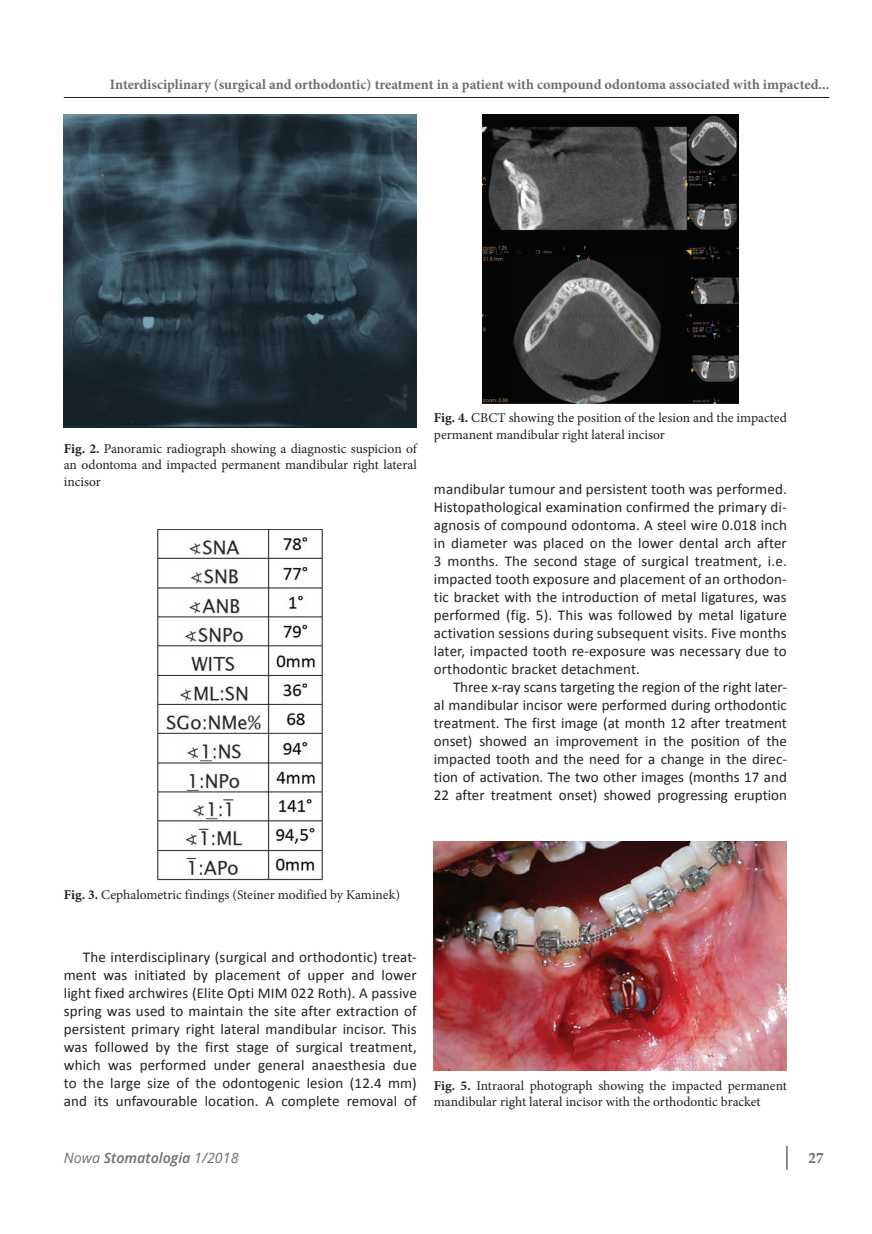
<style>
.page{position:relative;width:872px;height:1234px;background:#fff}
.page>*{position:absolute;margin:0;border:0;box-sizing:border-box;transform-origin:0 0}
.t1{font:15px/18px "Calibri";letter-spacing:.01em;color:#231f20;text-align:justify}
.t2{font:700 15px "Palatino Linotype";color:#6c6d70}
.t3{font:700 14.25px "Minion Pro";color:#6c6d70}
.t4{font:italic 600 14.25px "Open Sans";color:#6c6d70}
.t5{font:13.5px/16.5px "Minion Pro";color:#231f20}
.s1{font-weight:700}
.s2{font-weight:400}
</style>
<div class="page">
<hr style="left:64px;top:97px;width:765px;height:1px;background:#231f20">
<svg style="left:786px;top:1145px;width:1px;height:24px"></svg>
<img style="left:157px;top:529px;width:166px;height:352px">
<img style="left:64px;top:115px;width:353px;height:312px">
<img style="left:483px;top:115px;width:255px;height:288px">
<img style="left:434px;top:841px;width:353px;height:229px">
<p class="t3" style="left:110px;top:74px;width:721px">Interdisciplinary (surgical and orthodontic) treatment in a patient with compound odontoma associated with impacted...</p>
<p class="t5" style="left:64px;top:440px;width:354px;text-align:justify"><span class="s1">Fig. 2.</span> Panoramic radiograph showing a diagnostic suspicion of an odontoma and impacted permanent mandibular right lateral incisor</p>
<p class="t5" style="left:434px;top:410px;width:354px"><span class="s1">Fig. 4.</span> CBCT showing the position of the lesion and the impacted permanent mandibular right lateral incisor</p>
<p class="t1" style="left:434px;top:480px;width:354px">mandibular tumour and persistent tooth was performed.<br>Histopathological examination confirmed the primary di&shy;agnosis of compound odontoma. A steel wire 0.018 inch in diameter was placed on the lower dental arch after 3 months. The second stage of surgical treatment, i.e. impacted tooth exposure and placement of an orthodon&shy;tic bracket with the introduction of metal ligatures, was performed (fig. 5). This was followed by metal ligature activation sessions during subsequent visits. Five months later, impacted tooth re-exposure was necessary due to orthodontic bracket detachment.</p>
<p class="t1" style="left:434px;top:678px;width:354px;text-indent:19px">Three x-ray scans targeting the region of the right later&shy;al mandibular incisor were performed during orthodontic treatment. The first image (at month 12 after treatment onset) showed an improvement in the position of the impacted tooth and the need for a change in the direc&shy;tion of activation. The two other images (months 17 and 22 after treatment onset) showed progressing eruption</p>
<p class="t5" style="left:64px;top:886px;width:338px"><span class="s1">Fig. 3.</span> Cephalometric findings (Steiner modified by Kaminek)</p>
<p class="t1" style="left:64px;top:948px;width:354px;text-indent:19px">The interdisciplinary (surgical and orthodontic) treat&shy;ment was initiated by placement of upper and lower light fixed archwires (Elite Opti MIM 022 Roth). A passive spring was used to maintain the site after extraction of persistent primary right lateral mandibular incisor. This was followed by the first stage of surgical treatment, which was performed under general anaesthesia due to the large size of the odontogenic lesion (12.4 mm) and its unfavourable location. A complete removal of</p>
<p class="t5" style="left:434px;top:1076px;width:354px"><span class="s1">Fig. 5.</span> Intraoral photograph showing the impacted permanent mandibular right lateral incisor with the orthodontic bracket</p>
<p class="t4" style="left:64px;top:1147px;width:176px"><span class="s2">Nowa</span> Stomatologia <span class="s2">1/2018</span></p>
<p class="t2" style="left:808px;top:1146px;width:16px">27</p>
</div>
